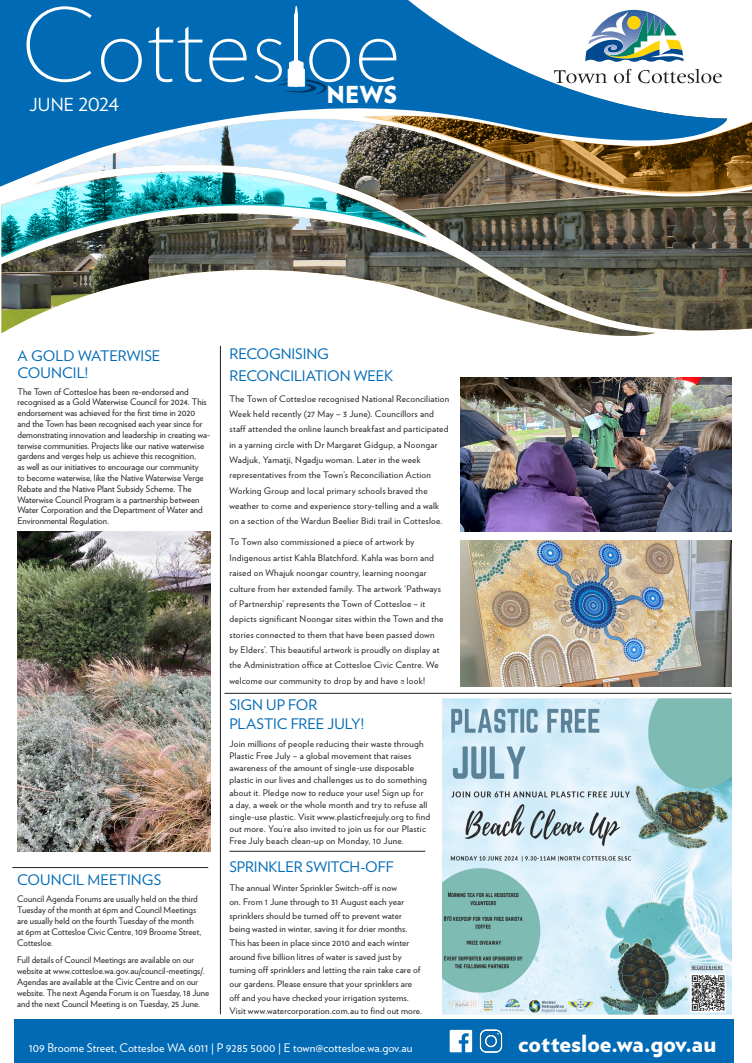
<style>
.page{position:relative;width:752px;height:1063px;background:#fff}
.page>*{position:absolute;margin:0;border:0;box-sizing:border-box;transform-origin:0 0}
.t1{font:900 23.7px "Verlag";color:#fff}
.t2{font:900 23.4px "Verlag";color:#fff}
.t3{font:18px "Verlag";letter-spacing:-.005em;color:#fff}
.Smaller_head{font:14.5px/21.8px "Verlag";letter-spacing:-.005em;color:#006ab5}
.t4{font:11.8px "Verlag";color:#fff}
.Smaller_head-2{font:9px/15.4px "Verlag";letter-spacing:.015em;color:#231f20}
</style>
<div class="page">
<div style="left:14px;top:1019px;width:719px;height:44px;background:#006ab5"></div>
<svg style="left:449px;top:1030px;width:23px;height:22px"></svg>
<img style="left:479px;top:1030px;width:23px;height:22px">
<hr style="left:220px;top:346px;width:1px;height:668px;background:#231f20">
<hr style="left:12px;top:867px;width:196px;height:1px;background:#231f20">
<hr style="left:224px;top:693px;width:507px;height:1px;background:#231f20">
<img style="left:442px;top:699px;width:289px;height:315px">
<img style="left:460px;top:541px;width:271px;height:145px">
<img style="left:18px;top:531px;width:192px;height:321px">
<img style="left:1px;top:194px;width:750px;height:142px">
<svg style="left:427px;top:122px;width:324px;height:72px;background:#8d724a"></svg>
<svg style="left:0;top:0;width:728px;height:189px"></svg>
<img style="left:1px;top:172px;width:426px;height:86px">
<svg style="left:26px;top:6px;width:66px;height:76px;background:#1b7abc"></svg>
<svg style="left:101px;top:39px;width:41px;height:43px"></svg>
<svg style="left:148px;top:27px;width:54px;height:55px;background:#2c84c2"></svg>
<svg style="left:208px;top:39px;width:38px;height:43px"></svg>
<hr style="left:294px;top:14px;width:4px;height:73px;background:#fff">
<svg style="left:293px;top:6px;width:5px;height:8px"></svg>
<svg style="left:357px;top:39px;width:39px;height:43px"></svg>
<svg style="left:253px;top:39px;width:97px;height:56px"></svg>
<hr style="left:229px;top:851px;width:196px;height:1px;background:#231f20">
<img style="left:460px;top:378px;width:271px;height:153px">
<p class="t3" style="left:29px;top:91px;width:91px">JUNE 2024</p>
<p class="t2" style="left:326px;top:75px;width:72px">NEWS</p>
<p class="Smaller_head" style="left:18px;top:346px;width:144px;line-height:17.4px">A GOLD WATERWISE<br>COUNCIL!</p>
<p class="Smaller_head-2" style="left:18px;top:386px;width:194px;line-height:10.8px">The Town of Cottesloe has been re-endorsed and recognised as a Gold Waterwise Council for 2024. This endorsement was achieved for the first time in 2020 and the Town has been recognised each year since for demonstrating innovation and leadership in creating wa&shy;terwise communities. Projects like our native waterwise gardens and verges help us achieve this recognition,<br>as well as our initiatives to encourage our community<br>to become waterwise, like the Native Waterwise Verge Rebate and the Native Plant Subsidy Scheme. The Waterwise Council Program is a partnership between Water Corporation and the Department of Water and Environmental Regulation.</p>
<p class="Smaller_head" style="left:17px;top:869px;width:145px">COUNCIL MEETINGS</p>
<p class="Smaller_head-2" style="left:17px;top:893px;width:186px;line-height:11px">Council Agenda Forums are usually held on the third Tuesday of the month at 6pm and Council Meetings are usually held on the fourth Tuesday of the month at 6pm at Cottesloe Civic Centre, 109 Broome Street, Cottesloe.</p>
<p class="Smaller_head-2" style="left:17px;top:954px;width:194px;line-height:11px">Full details of Council Meetings are available on our website at www.cottesloe.wa.gov.au/council-meetings/.<br>Agendas are available at the Civic Centre and on our website. The next Agenda Forum is on Tuesday, 18 June and the next Council Meeting is on Tuesday, 25 June.</p>
<p class="Smaller_head" style="left:229px;top:342px;width:165px">RECOGNISING<br>RECONCILIATION WEEK</p>
<p class="Smaller_head-2" style="left:229px;top:390px;width:221px">The Town of Cottesloe recognised National Reconciliation Week held recently (27 May – 3 June). Councillors and staff attended the online launch breakfast and participated in a yarning circle with Dr Margaret Gidgup, a Noongar Wadjuk, Yamatji, Ngadju woman. Later in the week representatives from the Town’s Reconciliation Action Working Group and local primary schools braved the weather to come and experience story-telling and a walk on a section of the Wardun Beelier Bidi trail in Cottesloe.</p>
<p class="Smaller_head-2" style="left:229px;top:534px;width:215px">To Town also commissioned a piece of artwork by Indigenous artist Kahla Blatchford. Kahla was born and raised on Whajuk noongar country, learning noongar culture from her extended family. The artwork ‘Pathways of Partnership’ represents the Town of Cottesloe – it depicts significant Noongar sites within the Town and the stories connected to them that have been passed down by Elders’. This beautiful artwork is proudly on display at the Administration office at Cottesloe Civic Centre. We welcome our community to drop by and have a look!</p>
<p class="Smaller_head" style="left:229px;top:695px;width:136px;line-height:18.6px">SIGN UP FOR<br>PLASTIC FREE JULY!</p>
<p class="Smaller_head-2" style="left:229px;top:737px;width:202px;line-height:12.2px">Join millions of people reducing their waste through Plastic Free July – a global movement that raises awareness of the amount of single-use disposable plastic in our lives and challenges us to do something about it. Pledge now to reduce your use! Sign up for<br>a day, a week or the whole month and try to refuse all single-use plastic. Visit www.plasticfreejuly.org to find out more. You’re also invited to join us for our Plastic Free July beach clean-up on Monday, 10 June.</p>
<p class="Smaller_head" style="left:229px;top:855px;width:166px">SPRINKLER SWITCH-OFF</p>
<p class="Smaller_head-2" style="left:229px;top:881px;width:194px;line-height:13.7px">The annual Winter Sprinkler Switch-off is now<br>on. From 1 June through to 31 August each year sprinklers should be turned off to prevent water being wasted in winter, saving it for drier months.<br>This has been in place since 2010 and each winter around five billion litres of water is saved just by turning off sprinklers and letting the rain take care of our gardens. Please ensure that your sprinklers are off and you have checked your irrigation systems.<br>Visit www.watercorporation.com.au to find out more.</p>
<p class="t4" style="left:29px;top:1039px;width:385px">109 Broome Street, Cottesloe WA 6011 | P 9285 5000 | E town@cottesloe.wa.gov.au</p>
<p class="t1" style="left:518px;top:1024px;width:199px">cottesloe.wa.gov.au</p>
</div>
